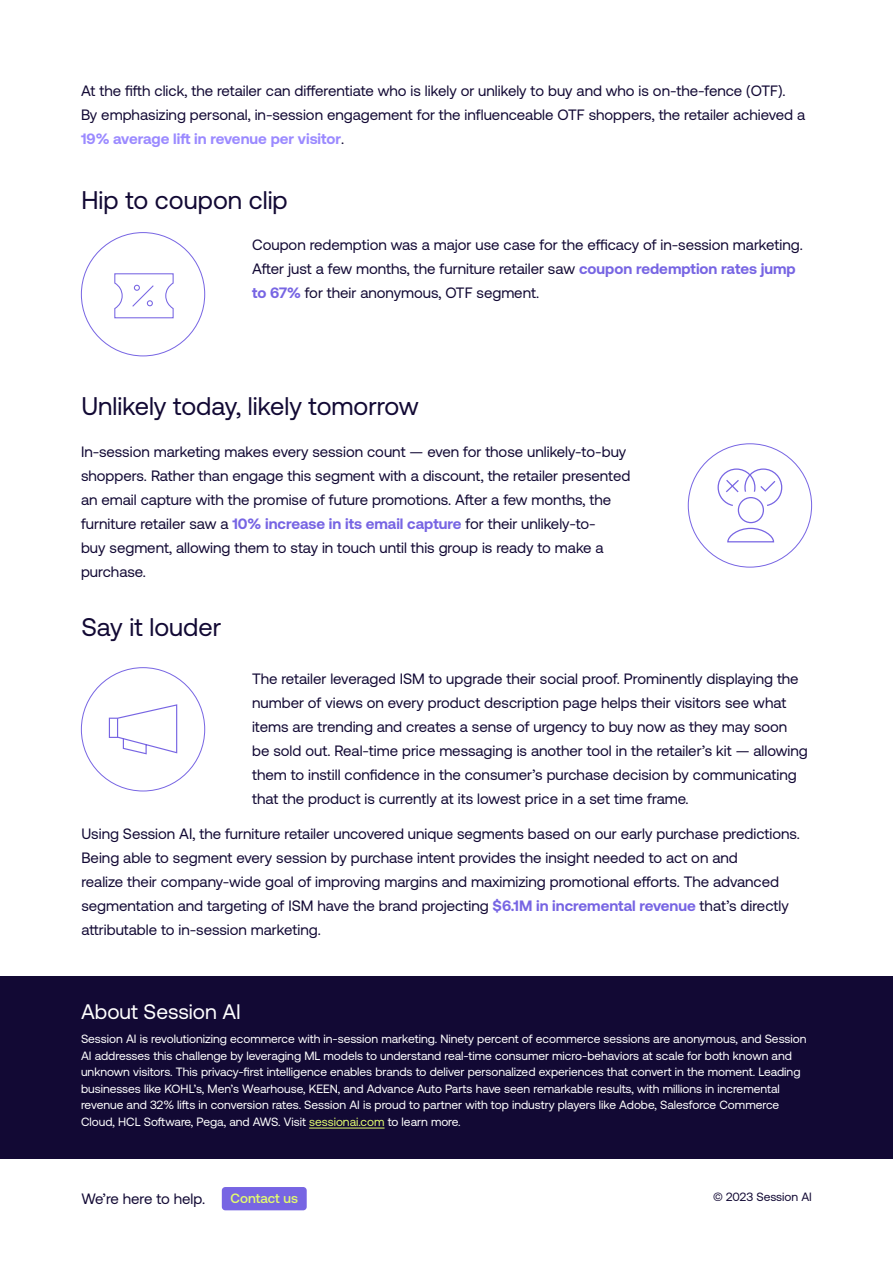
<style>
.page{position:relative;width:893px;height:1263px;background:#fff}
.page>*{position:absolute;margin:0;border:0;box-sizing:border-box;transform-origin:0 0}
.t1{font:25.5px "Aeonik";color:#120934}
.t2{font:21px "Aeonik";color:#fff}
.t3{font:15px/24px "Aeonik";color:#120934}
.t4{font:500 13.5px "Aeonik";color:#e3fd6e}
.t5{font:12px/16.5px "Aeonik";color:#fff}
.t6{font:12px "Aeonik";color:#120934}
.s1{font-weight:700;color:#9b8aff}
.s2{font-weight:700;color:#7765e3}
.s3{color:#e3fd6e}
</style>
<div class="page">
<div style="left:0;top:977px;width:893px;height:182px;background:#120934"></div>
<hr style="left:309px;top:1128px;width:76px;height:1px;background:#e3fd6e">
<div style="left:222px;top:1187px;width:85px;height:23px;background:#7765e3;border-radius:4px"></div>
<svg style="left:114px;top:273px;width:60px;height:46px"></svg>
<div style="left:738px;top:497px;width:26px;height:26px;border:1px solid #7765e3;border-radius:50%"></div>
<svg style="left:727px;top:527px;width:48px;height:16px"></svg>
<svg style="left:717px;top:468px;width:66px;height:39px"></svg>
<svg style="left:108px;top:704px;width:70px;height:51px"></svg>
<p class="t3" style="left:81px;top:79px;width:726px">At the fifth click, the retailer can differentiate who is likely or unlikely to buy and who is on-the-fence (OTF).<br>By emphasizing personal, in-session engagement for the influenceable OTF shoppers, the retailer achieved a<br><span class="s1">19% average lift in revenue per visitor</span>.</p>
<h1 class="t1" style="left:81px;top:186px;width:208px">Hip to coupon clip</h1>
<p class="t3" style="left:252px;top:233px;width:552px">Coupon redemption was a major use case for the efficacy of in-session marketing.<br>After just a few months, the furniture retailer saw <span class="s2">coupon redemption rates jump to 67%</span> for their anonymous, OTF segment.</p>
<h1 class="t1" style="left:81px;top:392px;width:339px">Unlikely today, likely tomorrow</h1>
<p class="t3" style="left:81px;top:440px;width:551px">In-session marketing makes every session count — even for those unlikely-to-buy shoppers. Rather than engage this segment with a discount, the retailer presented an email capture with the promise of future promotions. After a few months, the furniture retailer saw a <span class="s2">10% increase in its email capture</span> for their unlikely-to-<br>buy segment, allowing them to stay in touch until this group is ready to make a purchase.</p>
<h1 class="t1" style="left:81px;top:613px;width:141px">Say it louder</h1>
<p class="t3" style="left:252px;top:667px;width:557px">The retailer leveraged ISM to upgrade their social proof. Prominently displaying the number of views on every product description page helps their visitors see what items are trending and creates a sense of urgency to buy now as they may soon be sold out. Real-time price messaging is another tool in the retailer’s kit — allowing them to instill confidence in the consumer’s purchase decision by communicating that the product is currently at its lowest price in a set time frame.</p>
<p class="t3" style="left:81px;top:822px;width:720px">Using Session AI, the furniture retailer uncovered unique segments based on our early purchase predictions.<br>Being able to segment every session by purchase intent provides the insight needed to act on and<br>realize their company-wide goal of improving margins and maximizing promotional efforts. The advanced segmentation and targeting of ISM have the brand projecting <span class="s2">$6.1M in incremental revenue</span> that’s directly attributable to in-session marketing.</p>
<h2 class="t2" style="left:81px;top:1000px;width:161px">About Session AI</h2>
<p class="t5" style="left:81px;top:1031px;width:727px">Session AI is revolutionizing ecommerce with in-session marketing. Ninety percent of ecommerce sessions are anonymous, and Session AI addresses this challenge by leveraging ML models to understand real-time consumer micro-behaviors at scale for both known and unknown visitors. This privacy-first intelligence enables brands to deliver personalized experiences that convert in the moment. Leading businesses like KOHL’s, Men’s Wearhouse, KEEN, and Advance Auto Parts have seen remarkable results, with millions in incremental revenue and 32% lifts in conversion rates. Session AI is proud to partner with top industry players like Adobe, Salesforce Commerce Cloud, HCL Software, Pega, and AWS. Visit <span class="s3">sessionai.com</span> to learn more.</p>
<p class="t3" style="left:81px;top:1187px;width:125px">We’re here to help.</p>
<p class="t4" style="left:231px;top:1191px;width:69px">Contact us</p>
<p class="t6" style="left:713px;top:1190px;width:100px">© 2023 Session AI</p>
</div>
